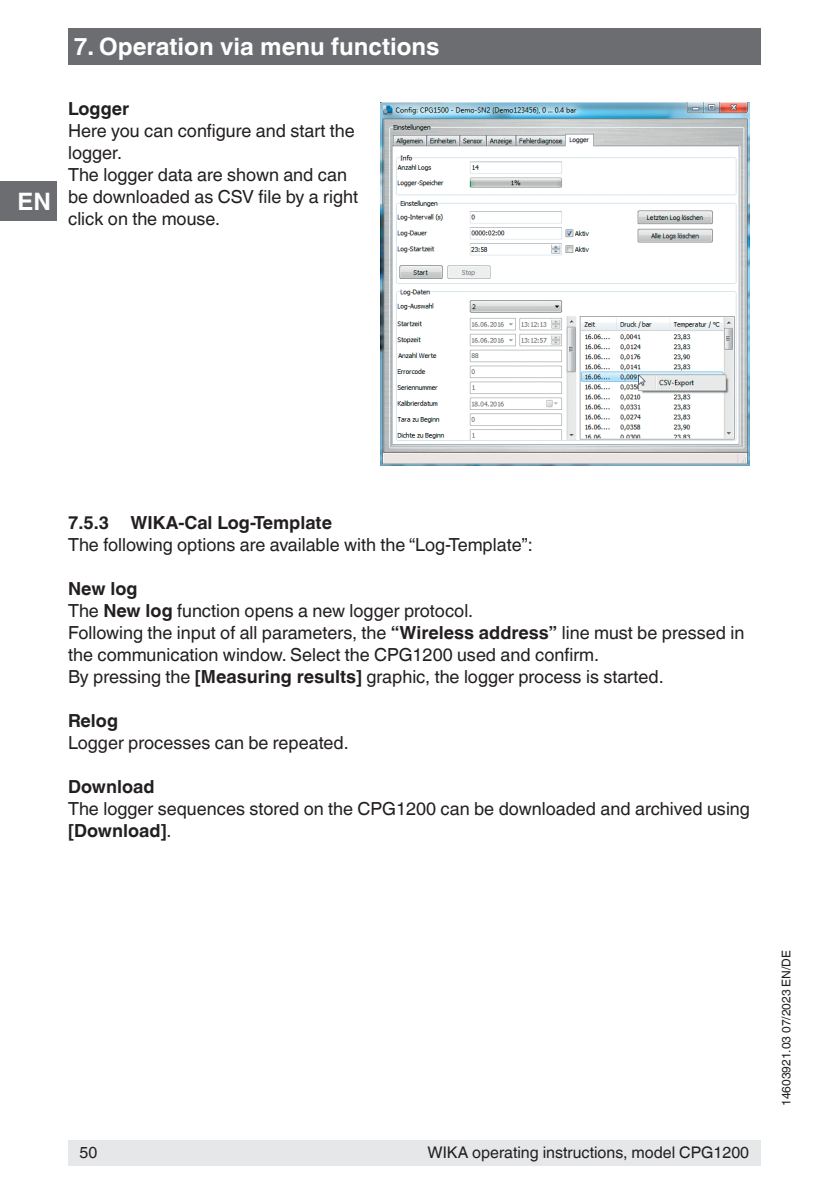
<style>
.page{position:relative;width:840px;height:1191px;background:#fff}
.page>*{position:absolute;margin:0;border:0;box-sizing:border-box;transform-origin:0 0}
.t1{font:700 24px "Helvetica World";color:#fff}
.t2{font:18px/22px "Helvetica World";color:#231f20}
.t3{font:700 18px "Helvetica World";color:#231f20}
.t4{font:16px "Helvetica World";color:#231f20}
.t5{font:12px "Helvetica World";color:#231f20}
.s1{font-weight:700}
</style>
<div class="page">
<div style="left:68px;top:28px;width:692px;height:37px;background:#6c6d70"></div>
<div style="left:68px;top:1140px;width:692px;height:25px;background:#e6e7e9"></div>
<div style="left:0;top:181px;width:57px;height:40px;background:#6c6d70"></div>
<img style="left:380px;top:102px;width:368px;height:363px">
<h1 class="t1" style="left:18px;top:188px;width:35px">EN</h1>
<h1 class="t1" style="left:74px;top:33px;width:367px">7. Operation via menu functions</h1>
<p class="t3" style="left:68px;top:98px;width:63px">Logger</p>
<p class="t2" style="left:68px;top:120px;width:291px">Here you can configure and start the logger.<br>The logger data are shown and can be downloaded as CSV file by a right click on the mouse.</p>
<p class="t3" style="left:68px;top:512px;width:265px">7.5.3 WIKA-Cal Log-Template</p>
<p class="t2" style="left:68px;top:534px;width:466px">The following options are available with the “Log-Template”:</p>
<p class="t2" style="left:68px;top:578px;width:677px"><span class="s1">New log<br></span>The <span class="s1">New log</span> function opens a new logger protocol.<br>Following the input of all parameters, the <span class="s1">“Wireless address”</span> line must be pressed in the communication window. Select the CPG1200 used and confirm.<br>By pressing the <span class="s1">[Measuring results]</span> graphic, the logger process is started.</p>
<p class="t3" style="left:68px;top:710px;width:51px">Relog</p>
<p class="t2" style="left:68px;top:732px;width:282px">Logger processes can be repeated.</p>
<p class="t3" style="left:68px;top:776px;width:88px">Download</p>
<p class="t2" style="left:68px;top:798px;width:683px">The logger sequences stored on the CPG1200 can be downloaded and archived using <span class="s1">[Download]</span>.</p>
<p class="t4" style="left:79px;top:1143px;width:19px">50</p>
<p class="t4" style="left:427px;top:1143px;width:323px">WIKA operating instructions, model CPG1200</p>
<p class="t5" style="left:778px;top:1106px;width:157px;rotate:-90deg">14603921.03 07/2023 EN/DE</p>
</div>
